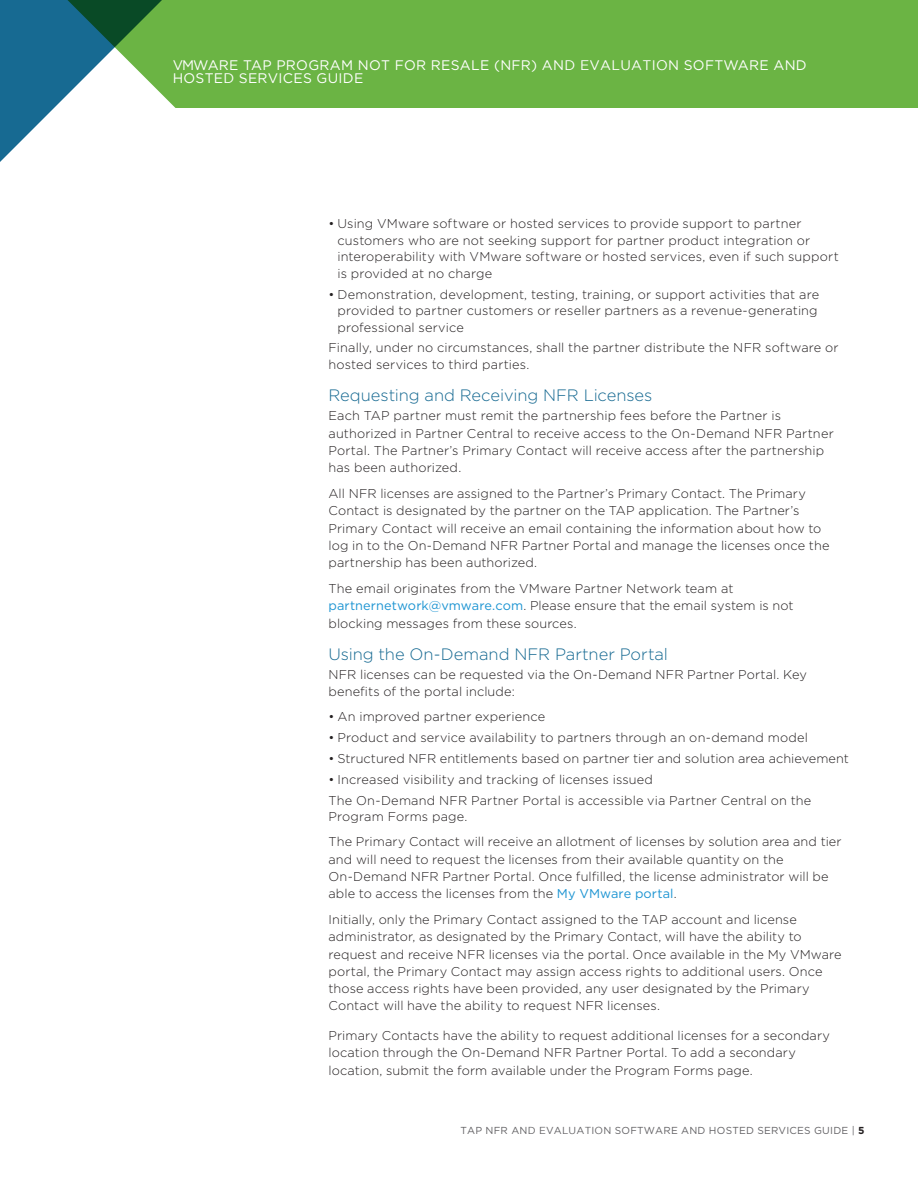
<style>
.page{position:relative;width:918px;height:1188px;background:#fff}
.page>*{position:absolute;margin:0;border:0;box-sizing:border-box;transform-origin:0 0}
._5a_SUBHEAD-1{font:300 16.5px "Gotham";letter-spacing:-.005em;color:#176a92}
.t1{font:13.8px/13px "Gotham";letter-spacing:.02em;color:#fff}
._3a_BODY_TEXT{font:300 12.75px/17.2px "Gotham";letter-spacing:.01em;color:#231f20}
._3b_BODY_BULLET{font:300 12.75px/16.5px "Gotham";letter-spacing:.015em;color:#231f20}
.t2{font:10.2px "Gotham";letter-spacing:.02em;color:#636265}
.s1{font-weight:400;color:#1c94d2}
.s2{font-weight:700;color:#231f20}
</style>
<div class="page">
<div style="left:176px;top:0;width:742px;height:108px;background:#6bb444"></div>
<svg style="left:0;top:0;width:176px;height:162px"></svg>
<p class="t1" style="left:173px;top:58px;width:636px">VMWARE TAP PROGRAM NOT FOR RESALE (NFR) AND EVALUATION SOFTWARE AND<br>HOSTED SERVICES GUIDE</p>
<p class="_3a_BODY_TEXT" style="left:338px;top:215px;width:503px;line-height:16.5px;text-indent:-9px">• Using VMware software or hosted services to provide support to partner customers who are not seeking support for partner product integration or interoperability with VMware software or hosted services, even if such support is provided at no charge</p>
<p class="_3a_BODY_TEXT" style="left:338px;top:286px;width:483px;line-height:16.5px;text-align:justify;text-indent:-9px">• Demonstration, development, testing, training, or support activities that are provided to partner customers or reseller partners as a revenue-generating professional service</p>
<p class="_3b_BODY_BULLET" style="left:328px;top:339px;width:512px">Finally, under no circumstances, shall the partner distribute the NFR software or hosted services to third parties.</p>
<p class="_5a_SUBHEAD-1" style="left:328px;top:385px;width:325px">Requesting and Receiving NFR Licenses</p>
<p class="_3a_BODY_TEXT" style="left:328px;top:407px;width:507px">Each TAP partner must remit the partnership fees before the Partner is authorized in Partner Central to receive access to the On-Demand NFR Partner Portal. The Partner’s Primary Contact will receive access after the partnership has been authorized.</p>
<p class="_3a_BODY_TEXT" style="left:328px;top:485px;width:502px">All NFR licenses are assigned to the Partner’s Primary Contact. The Primary Contact is designated by the partner on the TAP application. The Partner’s Primary Contact will receive an email containing the information about how to log in to the On-Demand NFR Partner Portal and manage the licenses once the partnership has been authorized.</p>
<p class="_3a_BODY_TEXT" style="left:328px;top:580px;width:467px">The email originates from the VMware Partner Network team at <span class="s1">partnernetwork@vmware.com</span>. Please ensure that the email system is not blocking messages from these sources.</p>
<p class="_5a_SUBHEAD-1" style="left:328px;top:643px;width:341px">Using the On-Demand NFR Partner Portal</p>
<p class="_3a_BODY_TEXT" style="left:328px;top:666px;width:480px">NFR licenses can be requested via the On-Demand NFR Partner Portal. Key benefits of the portal include:</p>
<p class="_3a_BODY_TEXT" style="left:328px;top:708px;width:218px">• An improved partner experience</p>
<p class="_3a_BODY_TEXT" style="left:328px;top:729px;width:481px">• Product and service availability to partners through an on-demand model</p>
<p class="_3a_BODY_TEXT" style="left:328px;top:750px;width:522px">• Structured NFR entitlements based on partner tier and solution area achievement</p>
<p class="_3a_BODY_TEXT" style="left:328px;top:770px;width:326px">• Increased visibility and tracking of licenses issued</p>
<p class="_3b_BODY_BULLET" style="left:328px;top:792px;width:484px">The On-Demand NFR Partner Portal is accessible via Partner Central on the<br>Program Forms page.</p>
<p class="_3a_BODY_TEXT" style="left:328px;top:833px;width:515px">The Primary Contact will receive an allotment of licenses by solution area and tier and will need to request the licenses from their available quantity on the On-Demand NFR Partner Portal. Once fulfilled, the license administrator will be able to access the licenses from the <span class="s1">My VMware portal</span>.</p>
<p class="_3a_BODY_TEXT" style="left:328px;top:911px;width:515px">Initially, only the Primary Contact assigned to the TAP account and license administrator, as designated by the Primary Contact, will have the ability to request and receive NFR licenses via the portal. Once available in the My VMware portal, the Primary Contact may assign access rights to additional users. Once those access rights have been provided, any user designated by the Primary Contact will have the ability to request NFR licenses.</p>
<p class="_3a_BODY_TEXT" style="left:328px;top:1027px;width:503px">Primary Contacts have the ability to request additional licenses for a secondary location through the On-Demand NFR Partner Portal. To add a secondary location, submit the form available under the Program Forms page.</p>
<p class="t2" style="left:460px;top:1124px;width:406px">TAP NFR AND EVALUATION SOFTWARE AND HOSTED SERVICES GUIDE | <span class="s2">5</span></p>
</div>
